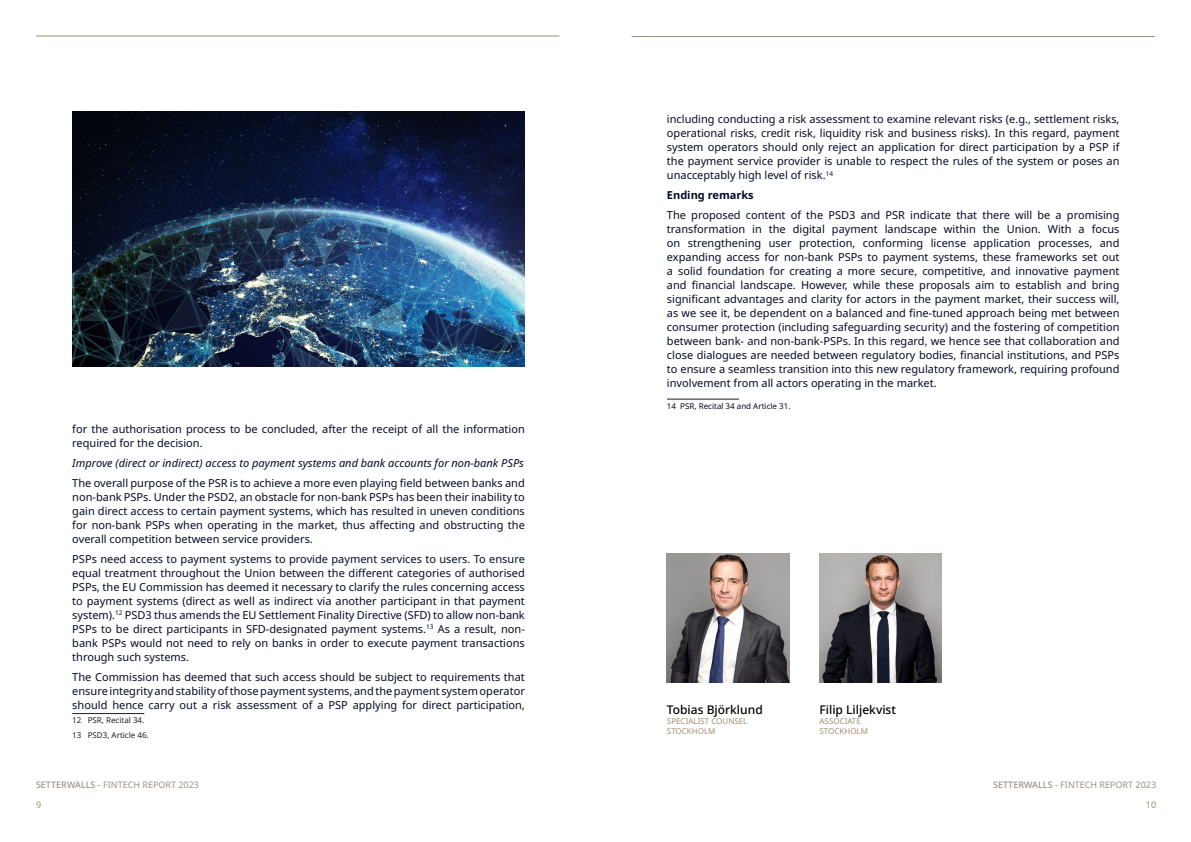
<style>
.page{position:relative;width:1191px;height:842px;background:#fff}
.page>*{position:absolute;margin:0;border:0;box-sizing:border-box;transform-origin:0 0}
.t1{font:500 12px "Noto Sans";color:#000}
.t2{font:11px/14px "Noto Sans";color:#040b25;text-align:justify}
.t3{font:italic 11px "Noto Sans";color:#040b25}
.t4{font:700 11px "Noto Sans";color:#040b25}
.t5{font:9px "Noto Sans";color:#99928b}
.t6{font:9px "Noto Sans";color:#9f8e74}
.t7{font:8px "Noto Sans";color:#a08e75}
.t8{font:8px "Noto Sans";color:#231f20}
.t9{font:8px "Noto Sans";color:#040b25}
.s1{font-weight:500}
</style>
<div class="page">
<hr style="left:36px;top:36px;width:523px;height:1px;background:#a08e75">
<hr style="left:631px;top:36px;width:524px;height:1px;background:#a08e75">
<img style="left:667px;top:553px;width:122px;height:129px">
<img style="left:819px;top:553px;width:123px;height:129px">
<hr style="left:72px;top:713px;width:72px;height:1px;background:#231f20">
<img style="left:72px;top:111px;width:453px;height:255px">
<hr style="left:667px;top:399px;width:72px;height:1px;background:#231f20">
<p class="t2" style="left:72px;top:422px;width:454px">for the authorisation process to be concluded, after the receipt of all the information required for the decision.</p>
<p class="t3" style="left:72px;top:455px;width:453px">Improve (direct or indirect) access to payment systems and bank accounts for non-bank PSPs</p>
<p class="t2" style="left:72px;top:476px;width:454px">The overall purpose of the PSR is to achieve a more even playing field between banks and non-bank PSPs. Under the PSD2, an obstacle for non-bank PSPs has been their inability to gain direct access to certain payment systems, which has resulted in uneven conditions for non-bank PSPs when operating in the market, thus affecting and obstructing the overall competition between service providers.</p>
<p class="t2" style="left:72px;top:552px;width:454px">PSPs need access to payment systems to provide payment services to users. To ensure equal treatment throughout the Union between the different categories of authorised PSPs, the EU Commission has deemed it necessary to clarify the rules concerning access to payment systems (direct as well as indirect via another participant in that payment system).<sup>12</sup> PSD3 thus amends the EU Settlement Finality Directive (SFD) to allow non-bank PSPs to be direct participants in SFD-designated payment systems.<sup>13</sup> As a result, non&shy;bank PSPs would not need to rely on banks in order to execute payment transactions through such systems.</p>
<p class="t2" style="left:72px;top:670px;width:454px">The Commission has deemed that such access should be subject to requirements that ensure integrity and stability of those payment systems, and the payment system operator should hence carry out a risk assessment of a PSP applying for direct participation,</p>
<p class="t8" style="left:72px;top:716px;width:74px">12 PSR, Recital 34.</p>
<p class="t8" style="left:72px;top:730px;width:78px">13 PSD3, Article 46.</p>
<p class="t2" style="left:667px;top:112px;width:454px">including conducting a risk assessment to examine relevant risks (e.g., settlement risks, operational risks, credit risk, liquidity risk and business risks). In this regard, payment system operators should only reject an application for direct participation by a PSP if the payment service provider is unable to respect the rules of the system or poses an unacceptably high level of risk.<sup>14</sup></p>
<p class="t4" style="left:667px;top:189px;width:88px">Ending remarks</p>
<p class="t2" style="left:667px;top:208px;width:454px">The proposed content of the PSD3 and PSR indicate that there will be a promising transformation in the digital payment landscape within the Union. With a focus on strengthening user protection, conforming license application processes, and expanding access for non-bank PSPs to payment systems, these frameworks set out a solid foundation for creating a more secure, competitive, and innovative payment and financial landscape. However, while these proposals aim to establish and bring significant advantages and clarity for actors in the payment market, their success will, as we see it, be dependent on a balanced and fine-tuned approach being met between consumer protection (including safeguarding security) and the fostering of competition between bank- and non-bank-PSPs. In this regard, we hence see that collaboration and close dialogues are needed between regulatory bodies, financial institutions, and PSPs to ensure a seamless transition into this new regulatory framework, requiring profound involvement from all actors operating in the market.</p>
<p class="t9" style="left:667px;top:401px;width:125px">14 PSR, Recital 34 and Article 31.</p>
<p class="t1" style="left:667px;top:703px;width:97px">Tobias Björklund</p>
<p class="t7" style="left:667px;top:716px;width:82px">SPECIALIST COUNSEL</p>
<p class="t7" style="left:667px;top:726px;width:50px">STOCKHOLM</p>
<p class="t1" style="left:819px;top:703px;width:78px">Filip Liljekvist</p>
<p class="t7" style="left:819px;top:716px;width:43px">ASSOCIATE</p>
<p class="t7" style="left:819px;top:726px;width:50px">STOCKHOLM</p>
<p class="t5" style="left:36px;top:780px;width:165px"><span class="s1">SETTERWALLS -</span> FINTECH REPORT 2023</p>
<p class="t5" style="left:993px;top:780px;width:165px"><span class="s1">SETTERWALLS -</span> FINTECH REPORT 2023</p>
<p class="t6" style="left:36px;top:799px;width:7px">9</p>
<p class="t6" style="left:1145px;top:799px;width:12px">10</p>
</div>
